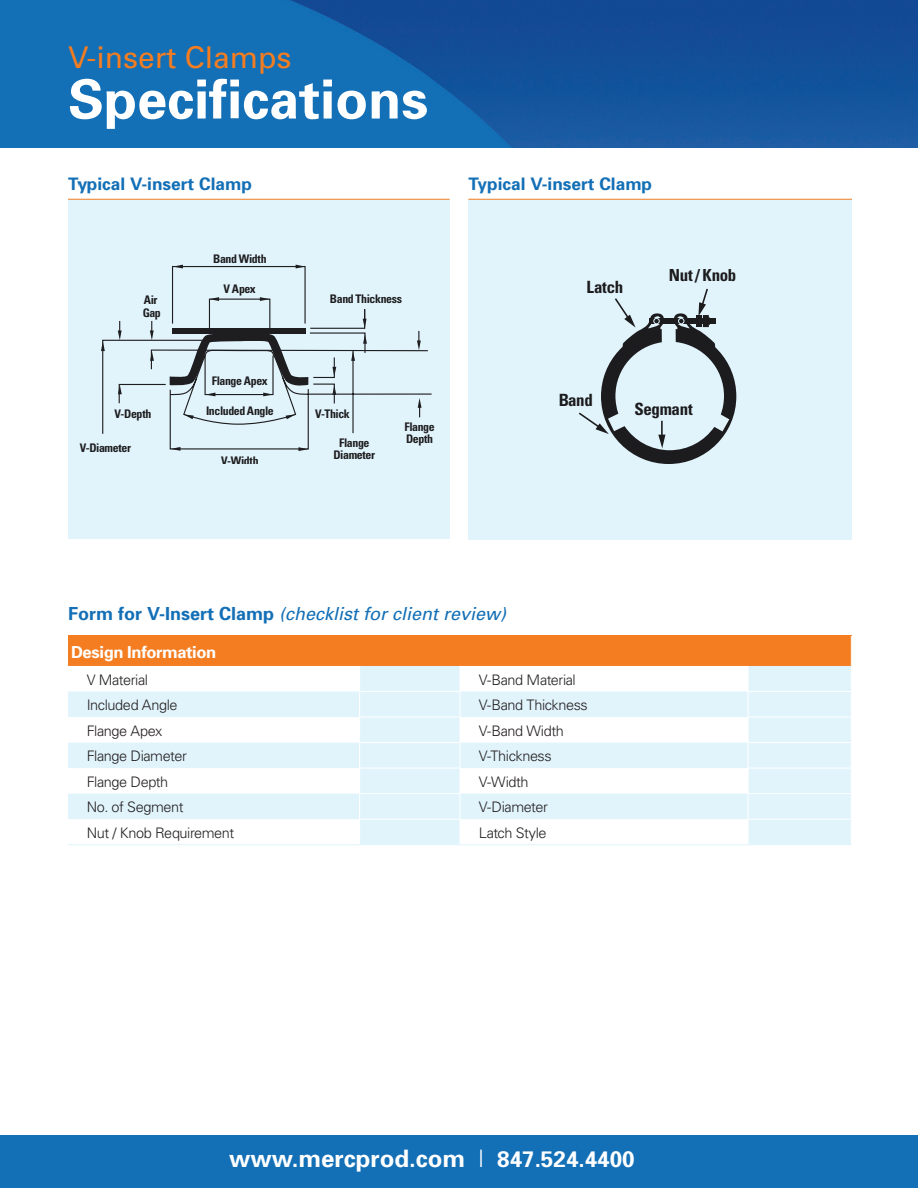
<style>
.page{position:relative;width:918px;height:1188px;background:#fff}
.page>*{position:absolute;margin:0;border:0;box-sizing:border-box;transform-origin:0 0}
.t1{font:700 54px "Univers";color:#fff}
.t2{font:30px "Univers";color:#f47d21}
.t3{font:700 24px "Univers";color:#fff}
.t4{font:italic 18px "Univers";color:#136fb6}
.t5{font:700 17.25px "Univers";color:#136fb6}
.t6{font:700 condensed 16.95px "Univers";letter-spacing:-.02em;color:#201d1e}
.t7{font:700 16.5px "Univers";letter-spacing:-.025em;color:#fff}
.t8{font:300 14.55px "Univers";letter-spacing:-.03em;color:#231f20}
.t9{font:700 condensed 11.85px/12.5px "Univers";letter-spacing:-.035em;color:#231f20}
.s1{font-weight:700;font-style:normal}
.s2{font-weight:300}
.s3{font-size:22.5px}
</style>
<div class="page">
<img style="left:0;top:0;width:918px;height:148px">
<div style="left:0;top:1136px;width:918px;height:52px;background:#136fb6"></div>
<div style="left:68px;top:199px;width:382px;height:340px;background:#e1f4fc"></div>
<hr style="left:68px;top:199px;width:382px;height:1px;background:#f47d21">
<div style="left:468px;top:199px;width:384px;height:341px;background:#e1f4fc"></div>
<hr style="left:468px;top:199px;width:384px;height:1px;background:#f47d21">
<div style="left:68px;top:636px;width:783px;height:30px;background:#f47d21"></div>
<svg style="left:68px;top:666px;width:783px;height:178px;fill:#e1f4fc"></svg>
<svg style="left:359px;top:666px;width:1px;height:178px"></svg>
<svg style="left:460px;top:666px;width:1px;height:178px"></svg>
<svg style="left:748px;top:666px;width:1px;height:178px"></svg>
<hr style="left:68px;top:844px;width:292px;height:1px;background:#e1f4fc">
<hr style="left:360px;top:844px;width:100px;height:1px;background:#e1f4fc">
<hr style="left:460px;top:844px;width:288px;height:1px;background:#e1f4fc">
<hr style="left:748px;top:844px;width:104px;height:1px;background:#e1f4fc">
<hr style="left:360px;top:691px;width:100px;height:1px;background:#fff">
<hr style="left:749px;top:691px;width:102px;height:1px;background:#fff">
<hr style="left:360px;top:717px;width:100px;height:1px;background:#fff">
<hr style="left:749px;top:717px;width:102px;height:1px;background:#fff">
<hr style="left:360px;top:742px;width:100px;height:1px;background:#fff">
<hr style="left:749px;top:742px;width:102px;height:1px;background:#fff">
<hr style="left:360px;top:768px;width:100px;height:1px;background:#fff">
<hr style="left:749px;top:768px;width:102px;height:1px;background:#fff">
<hr style="left:360px;top:793px;width:100px;height:1px;background:#fff">
<hr style="left:749px;top:793px;width:102px;height:1px;background:#fff">
<hr style="left:360px;top:819px;width:100px;height:1px;background:#fff">
<hr style="left:749px;top:819px;width:102px;height:1px;background:#fff">
<svg style="left:579px;top:288px;width:157px;height:176px"></svg>
<svg style="left:101px;top:264px;width:331px;height:187px"></svg>
<p class="t2" style="left:68px;top:38px;width:225px">V-insert Clamps</p>
<p class="t1" style="left:68px;top:65px;width:362px">Specifications</p>
<p class="t5" style="left:68px;top:172px;width:185px">Typical V-insert Clamp</p>
<p class="t5" style="left:468px;top:172px;width:185px">Typical V-insert Clamp</p>
<p class="t9" style="left:143px;top:294px;width:20px">Air<br>Gap</p>
<p class="t9" style="left:213px;top:253px;width:55px">Band Width</p>
<p class="t9" style="left:224px;top:282px;width:34px">V Apex</p>
<p class="t9" style="left:330px;top:293px;width:74px">Band Thickness</p>
<p class="t9" style="left:212px;top:375px;width:57px">Flange Apex</p>
<p class="t9" style="left:206px;top:405px;width:69px">Included Angle</p>
<p class="t9" style="left:221px;top:454px;width:39px">V-Width</p>
<p class="t9" style="left:115px;top:407px;width:38px">V-Depth</p>
<p class="t9" style="left:315px;top:407px;width:36px">V-Thick</p>
<p class="t9" style="left:334px;top:436px;width:43px;text-align:center">Flange<br>Diameter</p>
<p class="t9" style="left:80px;top:442px;width:53px">V-Diameter</p>
<p class="t9" style="left:404px;top:420px;width:32px">Flange<br>Depth</p>
<p class="t6" style="left:586px;top:276px;width:38px">Latch</p>
<p class="t6" style="left:669px;top:265px;width:69px">Nut / Knob</p>
<p class="t6" style="left:558px;top:389px;width:36px">Band</p>
<p class="t6" style="left:635px;top:398px;width:60px">Segmant</p>
<p class="t4" style="left:68px;top:602px;width:440px"><span class="s1">Form for V-Insert Clamp</span> (checklist for client review)</p>
<p class="t7" style="left:71px;top:641px;width:147px">Design Information</p>
<p class="t8" style="left:87px;top:671px;width:63px">V Material</p>
<p class="t8" style="left:479px;top:671px;width:99px">V-Band Material</p>
<p class="t8" style="left:87px;top:696px;width:92px">Included Angle</p>
<p class="t8" style="left:479px;top:696px;width:111px">V-Band Thickness</p>
<p class="t8" style="left:87px;top:722px;width:77px">Flange Apex</p>
<p class="t8" style="left:479px;top:722px;width:87px">V-Band Width</p>
<p class="t8" style="left:87px;top:747px;width:102px">Flange Diameter</p>
<p class="t8" style="left:479px;top:747px;width:75px">V-Thickness</p>
<p class="t8" style="left:87px;top:773px;width:83px">Flange Depth</p>
<p class="t8" style="left:479px;top:773px;width:52px">V-Width</p>
<p class="t8" style="left:87px;top:798px;width:98px">No. of Segment</p>
<p class="t8" style="left:479px;top:798px;width:71px">V-Diameter</p>
<p class="t8" style="left:87px;top:824px;width:149px">Nut / Knob Requirement</p>
<p class="t8" style="left:479px;top:824px;width:70px">Latch Style</p>
<p class="t3" style="left:229px;top:1143px;width:407px">www.mercprod.com <span class="s2">|</span> <span class="s3">847.524.4400</span></p>
</div>
